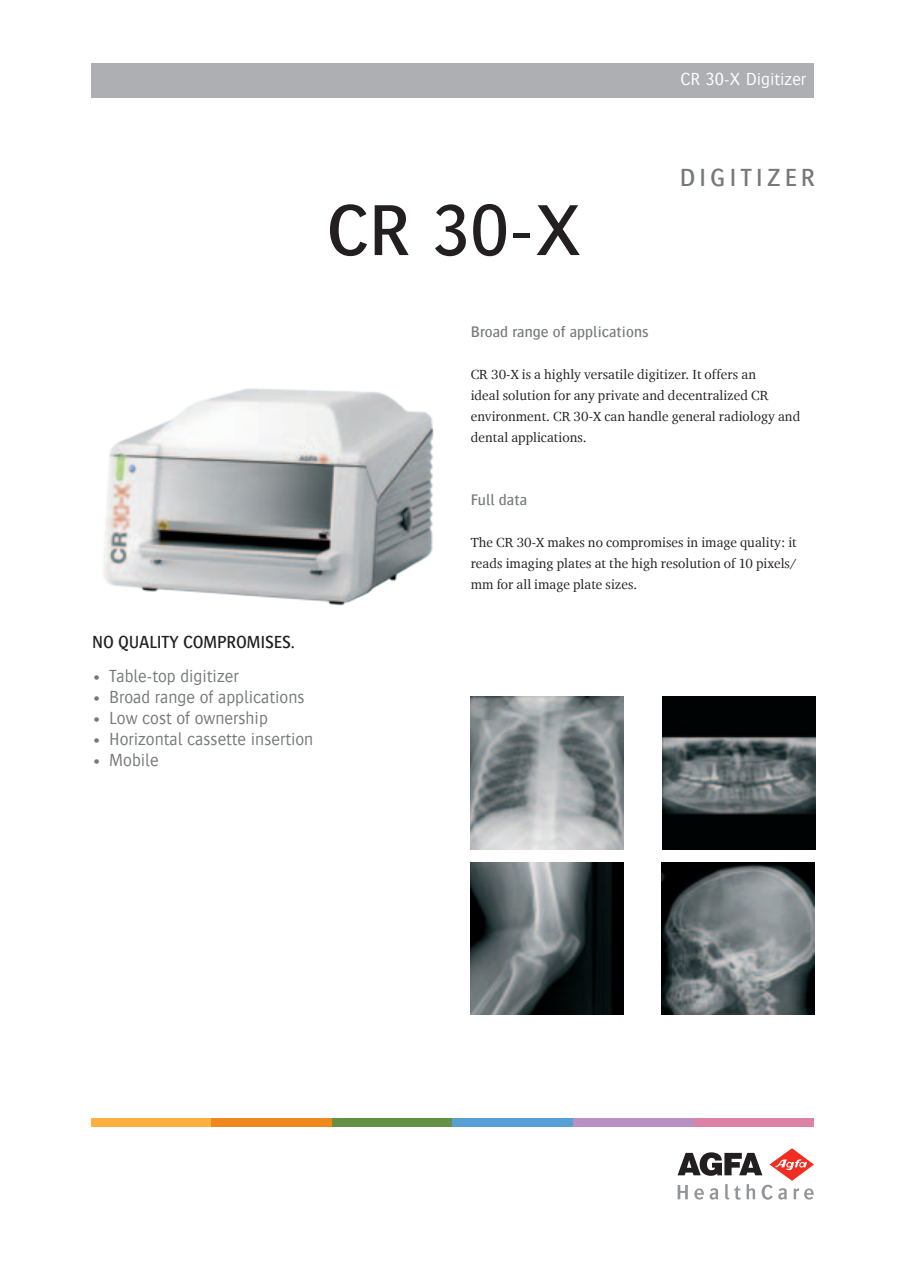
<style>
.page{position:relative;width:899px;height:1263px;background:#fff}
.page>*{position:absolute;margin:0;border:0;box-sizing:border-box;transform-origin:0 0}
.product_software_nam{font:500 75px "Bosis For Agfa";color:#231f20}
.application_area{font:500 25.5px "Bosis For Agfa";letter-spacing:.15em;color:#76787b}
.USP_Body{font:300 18px "Bosis For Agfa";color:#76787b}
.usp_intro{font:500 18px "Bosis For Agfa";letter-spacing:-.01em;color:#231f20}
.banner_product_name{font:300 18px "Bosis For Agfa";color:#fff}
.Subtitle{font:500 15.75px "Bosis For Agfa";letter-spacing:.005em;color:#76787b}
.Body{font:13.5px/21px "Charter ITC For Agfa";letter-spacing:.005em;color:#231f20}
</style>
<div class="page">
<div style="left:91px;top:64px;width:723px;height:34px;background:#aeafb3"></div>
<svg style="left:677px;top:1148px;width:137px;height:52px"></svg>
<div style="left:91px;top:1118px;width:120px;height:9px;background:#fbb03f"></div>
<div style="left:693px;top:1118px;width:121px;height:9px;background:#dc82a7"></div>
<div style="left:211px;top:1118px;width:121px;height:9px;background:#ed891d"></div>
<div style="left:332px;top:1118px;width:120px;height:9px;background:#669046"></div>
<div style="left:452px;top:1118px;width:121px;height:9px;background:#56a0d5"></div>
<div style="left:573px;top:1118px;width:120px;height:9px;background:#b890c2"></div>
<img style="left:103px;top:388px;width:331px;height:218px">
<img style="left:471px;top:862px;width:152px;height:153px">
<img style="left:662px;top:862px;width:152px;height:153px">
<img style="left:471px;top:697px;width:152px;height:153px">
<img style="left:662px;top:697px;width:153px;height:153px">
<p class="banner_product_name" style="left:680px;top:69px;width:127px">CR 30-X Digitizer</p>
<p class="product_software_nam" style="left:326px;top:190px;width:257px">CR 30-X</p>
<p class="application_area" style="left:680px;top:164px;width:137px">DIGITIZER</p>
<p class="usp_intro" style="left:92px;top:632px;width:204px">NO QUALITY COMPROMISES.</p>
<p class="USP_Body" style="left:92px;top:666px;width:148px">• Table-top digitizer</p>
<p class="USP_Body" style="left:92px;top:687px;width:214px">• Broad range of applications</p>
<p class="USP_Body" style="left:92px;top:708px;width:177px">• Low cost of ownership</p>
<p class="USP_Body" style="left:92px;top:729px;width:223px">• Horizontal cassette insertion</p>
<p class="USP_Body" style="left:92px;top:750px;width:68px">• Mobile</p>
<p class="Subtitle" style="left:471px;top:323px;width:179px">Broad range of applications</p>
<p class="Body" style="left:471px;top:363px;width:331px">CR 30-X is a highly versatile digitizer. It offers an<br>ideal solution for any private and decentralized CR environment. CR 30-X can handle general radiology and dental applications.</p>
<p class="Subtitle" style="left:471px;top:491px;width:58px">Full data</p>
<p class="Body" style="left:471px;top:531px;width:328px;text-align:justify">The CR 30-X makes no compromises in image quality: it reads imaging plates at the high resolution of 10 pixels/ mm for all image plate sizes.</p>
</div>
